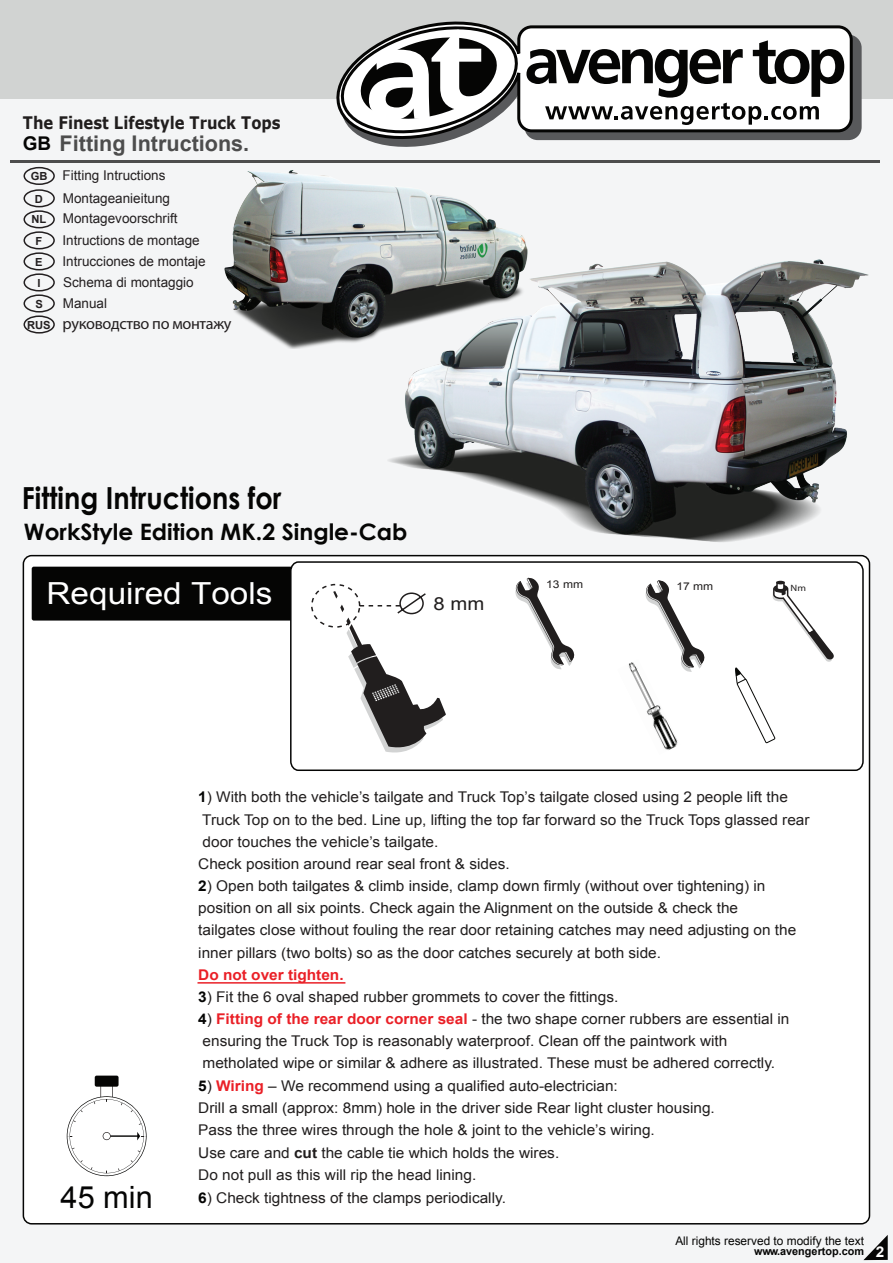
<style>
.page{position:relative;width:893px;height:1263px;background:#f4f5f6}
.page>*{position:absolute;margin:0;border:0;box-sizing:border-box;transform-origin:0 0}
.t1{font:30.75px "Arial";color:#050504}
.t2{font:700 30.45px "Century Gothic";color:#050504;scale:.89 1}
.t3{font:30.45px "Arial";color:#fff;scale:1.1 1}
.t4{font:700 22.65px "Century Gothic";color:#050504}
.t5{font:700 21.6px "Arial";color:#4d4d4d}
.t6{font:18px "Arial";color:#211e1e;scale:1.13 1}
.t7{font:700 17.25px "Verdana";color:#211e1e;scale:.86 1}
.t8{font:16.2px "Myriad Pro";letter-spacing:-.02em;color:#231f20}
.t9{font:14.85px/22.2px "Arial";color:#211e1e;scale:1.04 1}
.t10{font:13.5px/21px "Arial";color:#231f20}
.t11{font:11.85px "Arial";color:#050504}
.t12{font:700 11.1px/20.9px "Arial";color:#231f20;text-align:center}
.t13{font:700 10.95px "Arial";color:#050504}
.t14{font:10.65px "Arial";color:#211e1e;scale:1.13 1}
.t15{font:9.15px "Myriad";color:#211e1e;scale:1.13 1}
.s1{font-size:18.9px;color:#050504}
.s2{font-weight:700;color:#050504}
.s3{font-weight:700;color:#ea2027}
.s4{font-weight:700}
.s5{font-size:14.85px;color:#fff}
</style>
<div class="page">
<div style="left:0;top:0;width:893px;height:98px;background:#d1d3d2"></div>
<svg style="left:863px;top:1235px;width:25px;height:25px"></svg>
<svg style="left:391px;top:36px;width:471px;height:111px"></svg>
<svg style="left:331px;top:26px;width:523px;height:120px"></svg>
<svg style="left:336px;top:21px;width:508px;height:118px"></svg>
<div style="left:23px;top:556px;width:846px;height:668px;background:#fff;border-radius:8px"></div>
<hr style="left:61px;top:160px;width:819px;height:3px;background:#4d4d4d">
<hr style="left:10px;top:160px;width:52px;height:3px;background:#4d4d4d">
<div style="left:32px;top:567px;width:274px;height:53px;background:#050504;border-radius:2px"></div>
<hr style="left:197px;top:982px;width:148px;height:1px;background:#ea2027">
<div style="left:95px;top:1075px;width:24px;height:12px;background:#050504;border-radius:2px"></div>
<svg style="left:67px;top:1084px;width:80px;height:92px"></svg>
<svg style="left:289px;top:561px;width:575px;height:210px"></svg>
<div style="left:24px;top:167px;width:31px;height:18px;border:2px solid #231f20;border-radius:50%"></div>
<div style="left:24px;top:189px;width:31px;height:18px;border:2px solid #231f20;border-radius:50%"></div>
<div style="left:24px;top:210px;width:31px;height:18px;border:2px solid #231f20;border-radius:50%"></div>
<div style="left:24px;top:231px;width:31px;height:18px;border:2px solid #231f20;border-radius:50%"></div>
<div style="left:24px;top:252px;width:31px;height:18px;border:2px solid #231f20;border-radius:50%"></div>
<div style="left:24px;top:273px;width:31px;height:18px;border:2px solid #231f20;border-radius:50%"></div>
<div style="left:24px;top:294px;width:31px;height:19px;border:2px solid #231f20;border-radius:50%"></div>
<div style="left:24px;top:315px;width:31px;height:19px;border:2px solid #231f20;border-radius:50%"></div>
<img style="left:224px;top:170px;width:304px;height:178px">
<img style="left:387px;top:251px;width:482px;height:291px">
<svg style="left:514px;top:577px;width:61px;height:94px"></svg>
<svg style="left:645px;top:579px;width:60px;height:94px"></svg>
<svg style="left:734px;top:581px;width:102px;height:163px"></svg>
<svg style="left:310px;top:583px;width:136px;height:174px"></svg>
<img style="left:617px;top:659px;width:63px;height:96px">
<p class="t7" style="left:23px;top:111px;width:301px">The Finest Lifestyle Truck Tops</p>
<p class="t5" style="left:23px;top:129px;width:228px"><span class="s1">GB</span> Fitting Intructions.</p>
<p class="t12" style="left:31px;top:165px;width:18px;line-height:22.6px">GB<br>D</p>
<p class="t12" style="left:32px;top:209px;width:16px">NL</p>
<p class="t10" style="left:63px;top:164px;width:109px;line-height:22.5px">Fitting Intructions<br>Montageanieitung</p>
<p class="t10" style="left:63px;top:208px;width:116px">Montagevoorschrift</p>
<p class="t12" style="left:36px;top:231px;width:8px">F</p>
<p class="t10" style="left:62px;top:230px;width:139px">Intructions de montage</p>
<p class="t12" style="left:35px;top:252px;width:9px">E</p>
<p class="t10" style="left:62px;top:251px;width:145px">Intrucciones de montaje<br>Schema di montaggio<br>Manual</p>
<p class="t12" style="left:27px;top:273px;width:25px">I<br>S<br>RUS</p>
<p class="t8" style="left:63px;top:314px;width:171px">руководство по монтажу</p>
<p class="t2" style="left:22px;top:478px;width:293px">Fitting Intructions for</p>
<p class="t4" style="left:24px;top:517px;width:385px">WorkStyle Edition MK.2 Single-Cab</p>
<p class="t3" style="left:47px;top:573px;width:207px">Required Tools</p>
<p class="t6" style="left:434px;top:591px;width:46px">8 mm</p>
<p class="t14" style="left:546px;top:577px;width:34px">13 mm</p>
<p class="t14" style="left:676px;top:580px;width:34px">17 mm</p>
<p class="t15" style="left:791px;top:584px;width:15px">Nm</p>
<p class="t9" style="left:198px;top:786px;width:589px"><span class="s2">1</span>) With both the vehicle’s tailgate and Truck Top’s tailgate closed using 2 people lift the Truck Top on to the bed. Line up, lifting the top far forward so the Truck Tops glassed rear door touches the vehicle’s tailgate.<br>Check position around rear seal front &amp; sides.</p>
<p class="t9" style="left:198px;top:875px;width:576px"><span class="s2">2</span>) Open both tailgates &amp; climb inside, clamp down firmly (without over tightening) in position on all six points. Check again the Alignment on the outside &amp; check the tailgates close without fouling the rear door retaining catches may need adjusting on the inner pillars (two bolts) so as the door catches securely at both side.<br><span class="s3">Do not over tighten.</span></p>
<p class="t9" style="left:198px;top:986px;width:405px"><span class="s2">3</span>) Fit the 6 oval shaped rubber grommets to cover the fittings.</p>
<p class="t9" style="left:198px;top:1008px;width:570px"><span class="s2">4</span>) <span class="s3">Fitting of the rear door corner seal</span> - the two shape corner rubbers are essential in ensuring the Truck Top is reasonably waterproof. Clean off the paintwork with metholated wipe or similar &amp; adhere as illustrated. These must be adhered correctly.</p>
<p class="t9" style="left:198px;top:1074px;width:498px"><span class="s2">5</span>) <span class="s3">Wiring</span> – We recommend using a qualified auto-electrician:<br>Drill a small (approx: 8mm) hole in the driver side Rear light cluster housing.<br>Pass the three wires through the hole &amp; joint to the vehicle’s wiring.<br>Use care and <span class="s4">cut</span> the cable tie which holds the wires.<br>Do not pull as this will rip the head lining.</p>
<p class="t1" style="left:61px;top:1177px;width:94px">45 min</p>
<p class="t9" style="left:198px;top:1186px;width:297px"><span class="s2">6</span>) Check tightness of the clamps periodically.</p>
<p class="t11" style="left:675px;top:1233px;width:190px">All rights reserved to modify the text</p>
<p class="t13" style="left:754px;top:1244px;width:132px">www.avengertop.com <span class="s5">2</span></p>
</div>
